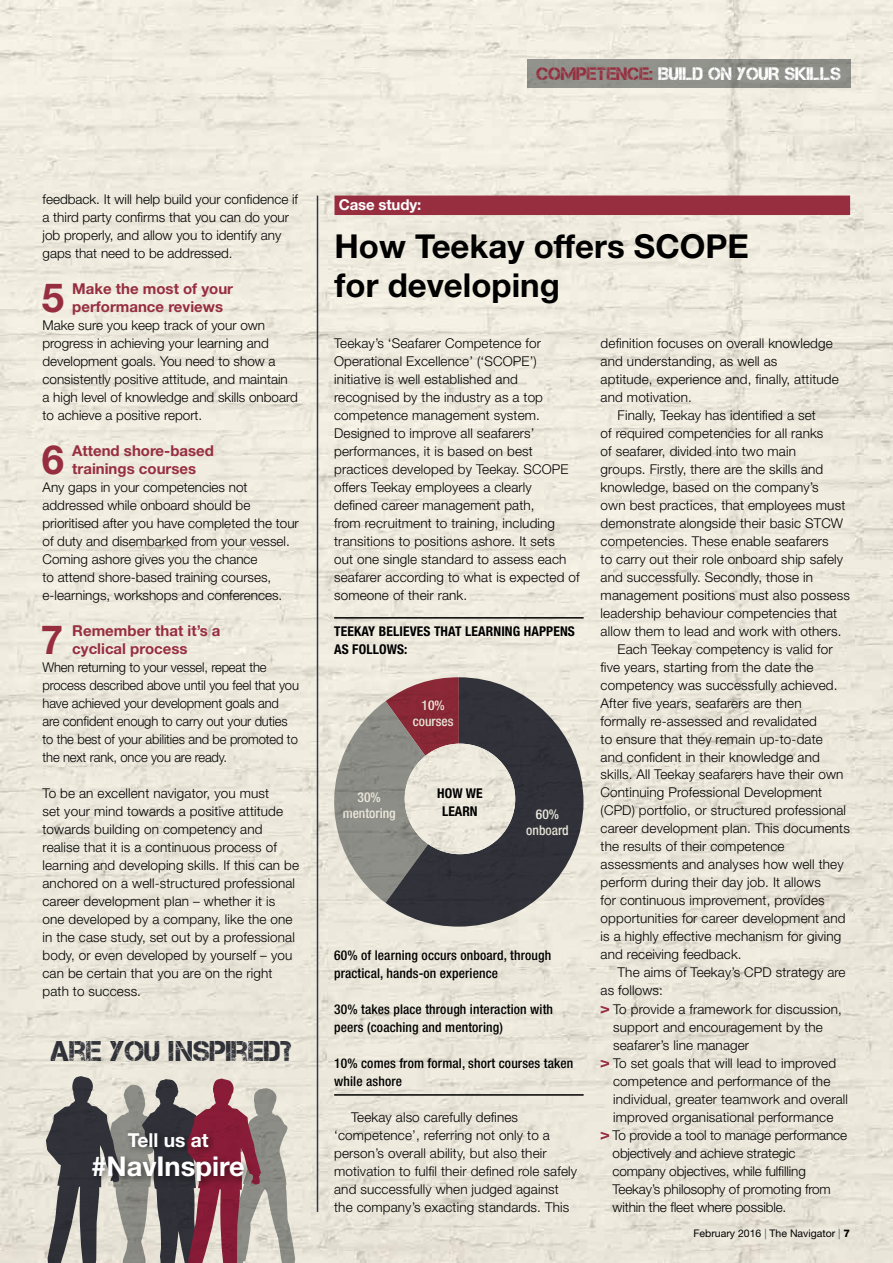
<style>
.page{position:relative;width:893px;height:1263px;background:#fff}
.page>*{position:absolute;margin:0;border:0;box-sizing:border-box;transform-origin:0 0}
.t1{font:700 40.2px "Helvetica Neue LT Std";color:#972e3f}
.t2{font:700 33px/39px "Helvetica Neue LT Std";color:#000}
.t3{font:28.5px "Captureit";color:#343742}
.t4{font:700 27.3px "Helvetica Neue LT Std";color:#fff}
.t5{font:700 19.2px "Helvetica Neue LT Std";color:#fff}
.t6{font:18px "Captureit";color:#fff}
.t7{font:700 15px/18px "Helvetica Neue LT Std";color:#972e3f}
.t8{font:700 15px "Helvetica Neue LT Std";letter-spacing:-.01em;color:#fff}
.t9{font:300 13.5px/18px "Helvetica Neue LT Std";letter-spacing:.01em;color:#000}
.t10{font:300 13.5px/18px "Helvetica Neue LT Std";letter-spacing:-.01em;color:#000;scale:.96 1}
.t11{font:500 condensed 13.5px/18px "Helvetica Neue LT Std";letter-spacing:.01em;color:#000}
.t12{font:300 13.5px "Helvetica Neue LT Std";letter-spacing:-.01em;color:#000}
.t13{font:700 condensed 13.5px/18px "Helvetica Neue LT Std";letter-spacing:.01em;color:#000}
.t14{font:500 condensed 13.5px/16.2px "Helvetica Neue LT Std";color:#fff;text-align:center}
.t15{font:10.5px "Helvetica Neue LT Std";color:#000}
.s1{color:#972e3f}
.s2{color:#475c72}
.s3{font-weight:800}
</style>
<div class="page">
<img style="left:0;top:0;width:893px;height:1263px">
<div style="left:334px;top:196px;width:516px;height:19px;background:#972e3f"></div>
<hr style="left:334px;top:617px;width:250px;height:2px;background:#000">
<hr style="left:334px;top:1094px;width:250px;height:2px;background:#000">
<svg style="left:334px;top:677px;width:52px;height:226px"></svg>
<svg style="left:386px;top:677px;width:197px;height:249px;fill:#31323a"></svg>
<svg style="left:601px;top:1006px;width:8px;height:8px"></svg>
<svg style="left:601px;top:1060px;width:8px;height:8px"></svg>
<svg style="left:601px;top:1132px;width:8px;height:8px"></svg>
<div style="left:527px;top:60px;width:323px;height:28px;background:#8f928a"></div>
<hr style="left:317px;top:196px;width:1px;height:1016px;background:#343742">
<svg style="left:44px;top:1076px;width:251px;height:187px"></svg>
<div style="left:89px;top:1129px;width:165px;height:62px;background:#000;opacity:.5"></div>
<img style="left:405px;top:744px;width:110px;height:110px;border-radius:55px">
<h3 class="t6" style="left:536px;top:64px;width:306px"><span class="s1">COMPETENCE:</span> BUILD ON YOUR SKILLS</h3>
<p class="t9" style="left:43px;top:189px;width:257px">feedback. It will help build your confidence if a third party confirms that you can do your job properly, and allow you to identify any gaps that need to be addressed.</p>
<h1 class="t1" style="left:42px;top:272px;width:24px">5</h1>
<p class="t7" style="left:72px;top:279px;width:162px">Make the most of your performance reviews</p>
<p class="t9" style="left:43px;top:315px;width:257px">Make sure you keep track of your own progress in achieving your learning and development goals. You need to show a consistently positive attitude, and maintain a high level of knowledge and skills onboard to achieve a positive report.</p>
<h1 class="t1" style="left:42px;top:434px;width:24px">6</h1>
<p class="t7" style="left:72px;top:441px;width:143px">Attend shore-based trainings courses</p>
<p class="t9" style="left:43px;top:477px;width:258px">Any gaps in your competencies not addressed while onboard should be prioritised after you have completed the tour of duty and disembarked from your vessel.<br>Coming ashore gives you the chance<br>to attend shore-based training courses, e-learnings, workshops and conferences.</p>
<h1 class="t1" style="left:41px;top:614px;width:24px">7</h1>
<p class="t7" style="left:72px;top:621px;width:150px">Remember that it’s a cyclical process</p>
<p class="t10" style="left:43px;top:657px;width:269px">When returning to your vessel, repeat the process described above until you feel that you have achieved your development goals and are confident enough to carry out your duties to the best of your abilities and be promoted to the next rank, once you are ready.</p>
<p class="t9" style="left:43px;top:783px;width:258px">To be an excellent navigator, you must<br>set your mind towards a positive attitude towards building on competency and realise that it is a continuous process of learning and developing skills. If this can be anchored on a well-structured professional career development plan – whether it is one developed by a company, like the one in the case study, set out by a professional body, or even developed by yourself – you can be certain that you are on the right path to success.</p>
<h3 class="t3" style="left:51px;top:1035px;width:243px">ARE YOU INSPIRED?</h3>
<h3 class="t5" style="left:128px;top:1128px;width:82px">Tell us at</h3>
<h3 class="t4" style="left:91px;top:1149px;width:155px">#NavInspire</h3>
<p class="t8" style="left:339px;top:196px;width:84px">Case study:</p>
<h2 class="t2" style="left:334px;top:226px;width:416px">How Teekay offers SCOPE for developing</h2>
<p class="t9" style="left:334px;top:333px;width:247px">Teekay’s ‘Seafarer Competence for Operational Excellence’ (‘SCOPE’) initiative is well established and recognised by the industry as a top competence management system.<br>Designed to improve all seafarers’ performances, it is based on best practices developed by Teekay. SCOPE offers Teekay employees a clearly<br>defined career management path,<br>from recruitment to training, including transitions to positions ashore. It sets<br>out one single standard to assess each seafarer according to what is expected of someone of their rank.</p>
<p class="t13" style="left:334px;top:621px;width:242px">TEEKAY BELIEVES THAT LEARNING HAPPENS<br>AS FOLLOWS:</p>
<p class="t9" style="left:601px;top:333px;width:234px">definition focuses on overall knowledge</p>
<p class="t9" style="left:601px;top:351px;width:178px">and understanding, as well as</p>
<p class="t9" style="left:601px;top:369px;width:240px">aptitude, experience and, finally, attitude</p>
<p class="t9" style="left:601px;top:387px;width:93px">and motivation.</p>
<p class="t9" style="left:618px;top:405px;width:200px">Finally, Teekay has identified a set</p>
<p class="t9" style="left:601px;top:423px;width:224px">of required competencies for all ranks</p>
<p class="t9" style="left:601px;top:441px;width:197px">of seafarer, divided into two main</p>
<p class="t9" style="left:601px;top:459px;width:224px">groups. Firstly, there are the skills and</p>
<p class="t9" style="left:601px;top:477px;width:220px">knowledge, based on the company’s</p>
<p class="t9" style="left:601px;top:495px;width:246px">own best practices, that employees must</p>
<p class="t9" style="left:601px;top:513px;width:244px">demonstrate alongside their basic STCW</p>
<p class="t9" style="left:601px;top:531px;width:230px">competencies. These enable seafarers</p>
<p class="t9" style="left:601px;top:549px;width:244px">to carry out their role onboard ship safely</p>
<p class="t9" style="left:601px;top:567px;width:214px">and successfully. Secondly, those in</p>
<p class="t9" style="left:601px;top:585px;width:251px">management positions must also possess</p>
<p class="t9" style="left:601px;top:603px;width:238px">leadership behaviour competencies that</p>
<p class="t9" style="left:601px;top:621px;width:242px">allow them to lead and work with others.</p>
<p class="t9" style="left:618px;top:639px;width:216px">Each Teekay competency is valid for</p>
<p class="t9" style="left:601px;top:657px;width:214px">five years, starting from the date the</p>
<p class="t9" style="left:601px;top:675px;width:238px">competency was successfully achieved.</p>
<p class="t9" style="left:601px;top:693px;width:202px">After five years, seafarers are then</p>
<p class="t9" style="left:601px;top:711px;width:218px">formally re-assessed and revalidated</p>
<p class="t9" style="left:601px;top:729px;width:224px">to ensure that they remain up-to-date</p>
<p class="t9" style="left:601px;top:747px;width:221px">and confident in their knowledge and</p>
<p class="t9" style="left:601px;top:765px;width:244px">skills. All Teekay seafarers have their own</p>
<p class="t9" style="left:601px;top:783px;width:223px">Continuing Professional Development</p>
<p class="t9" style="left:601px;top:801px;width:247px">(CPD) portfolio, or structured professional</p>
<p class="t9" style="left:601px;top:819px;width:251px">career development plan. This documents</p>
<p class="t9" style="left:601px;top:837px;width:185px">the results of their competence</p>
<p class="t9" style="left:601px;top:855px;width:245px">assessments and analyses how well they</p>
<p class="t9" style="left:601px;top:873px;width:222px">perform during their day job. It allows</p>
<p class="t9" style="left:601px;top:891px;width:226px">for continuous improvement, provides</p>
<p class="t9" style="left:601px;top:909px;width:246px">opportunities for career development and</p>
<p class="t9" style="left:601px;top:927px;width:242px">is a highly effective mechanism for giving</p>
<p class="t9" style="left:601px;top:945px;width:143px">and receiving feedback.</p>
<p class="t9" style="left:618px;top:963px;width:229px">The aims of Teekay’s CPD strategy are</p>
<p class="t9" style="left:601px;top:981px;width:64px">as follows:</p>
<p class="t9" style="left:613px;top:999px;width:230px">To provide a framework for discussion,</p>
<p class="t9" style="left:613px;top:1017px;width:211px">support and encouragement by the</p>
<p class="t9" style="left:613px;top:1035px;width:138px">seafarer’s line manager</p>
<p class="t9" style="left:613px;top:1053px;width:224px">To set goals that will lead to improved</p>
<p class="t9" style="left:613px;top:1071px;width:219px">competence and performance of the</p>
<p class="t9" style="left:613px;top:1089px;width:236px">individual, greater teamwork and overall</p>
<p class="t9" style="left:613px;top:1107px;width:222px">improved organisational performance</p>
<p class="t12" style="left:613px;top:1126px;width:236px">To provide a tool to manage performance</p>
<p class="t12" style="left:613px;top:1144px;width:184px">objectively and achieve strategic</p>
<p class="t12" style="left:613px;top:1162px;width:195px">company objectives, while fulfilling</p>
<p class="t12" style="left:613px;top:1180px;width:220px">Teekay’s philosophy of promoting from</p>
<p class="t12" style="left:613px;top:1198px;width:175px">within the fleet where possible.</p>
<p class="t14" style="left:413px;top:697px;width:42px">10% courses</p>
<p class="t13" style="left:437px;top:784px;width:47px;text-align:center">HOW WE<br>LEARN</p>
<p class="t14" style="left:343px;top:789px;width:55px">30% mentoring</p>
<p class="t14" style="left:526px;top:805px;width:44px">60% onboard</p>
<p class="t11" style="left:334px;top:946px;width:219px">60% of learning occurs onboard, through practical, hands-on experience</p>
<p class="t11" style="left:334px;top:1000px;width:220px">30% takes place through interaction with peers (coaching and mentoring)</p>
<p class="t11" style="left:334px;top:1054px;width:241px">10% comes from formal, short courses taken while ashore</p>
<p class="t9" style="left:334px;top:1107px;width:244px;text-indent:17px">Teekay also carefully defines ‘competence’, referring not only to a person’s overall ability, but also their motivation to fulfil their defined role safely and successfully when judged against the company’s exacting standards. This</p>
<p class="t15" style="left:693px;top:1227px;width:158px">February 2016 <span class="s2">|</span> The Navigator <span class="s2">|</span> <span class="s3">7</span></p>
</div>
